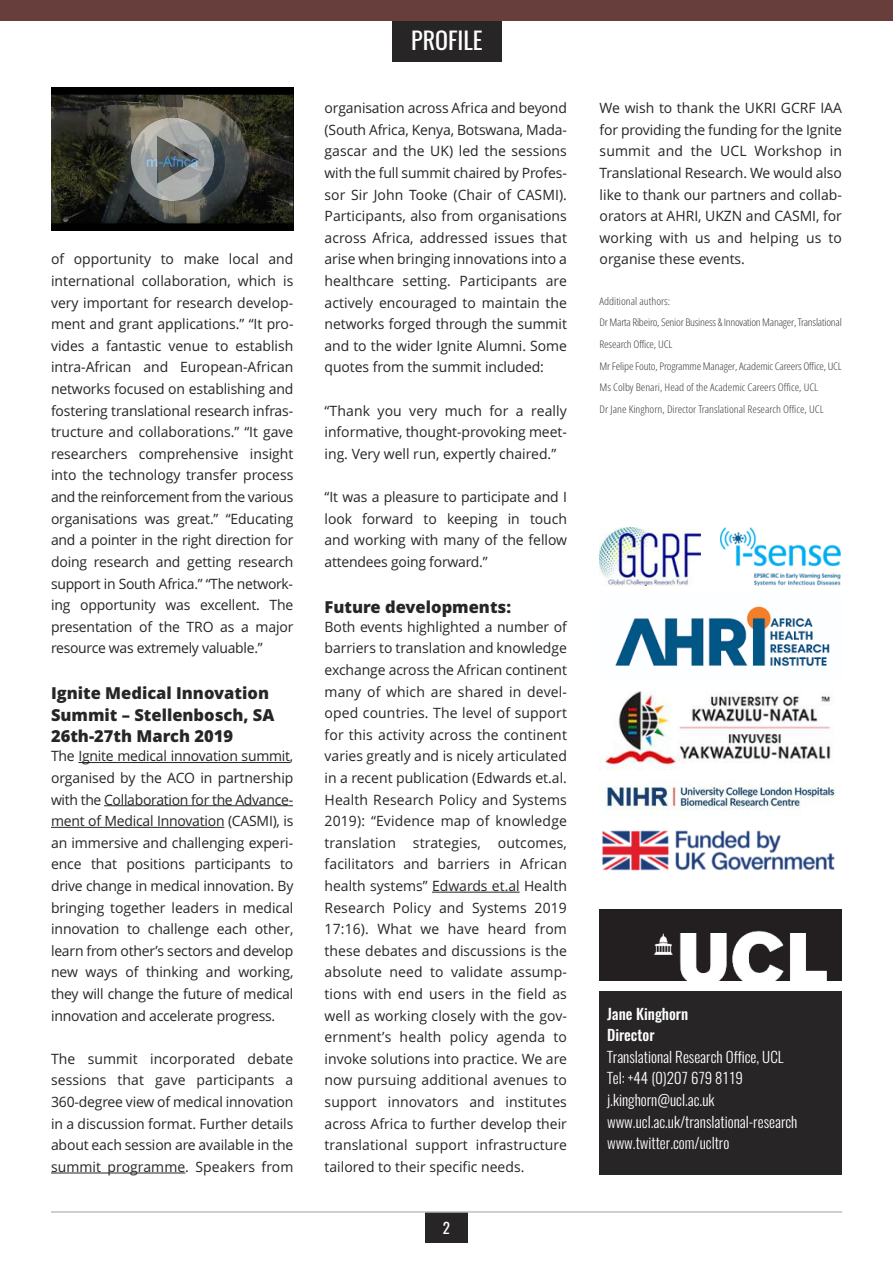
<style>
.page{position:relative;width:893px;height:1263px;background:#fff}
.page>*{position:absolute;margin:0;border:0;box-sizing:border-box;transform-origin:0 0}
.t1{font:24px "Oswald";color:#fff}
.t2{font:800 16.5px/21.6px "Open Sans";color:#272526}
.t3{font:300 15px/21.6px "Oswald";color:#fff}
.t4{font:500 15px/21.6px "Oswald";color:#fff}
.t5{font:15px "Oswald";color:#fff}
.t6{font:14.25px/21.6px "Open Sans";letter-spacing:-.005em;color:#272526;text-align:justify}
.t7{font:300 condensed 10.5px/21.6px "Open Sans";letter-spacing:-.015em;color:#3c3b3c;scale:1.1 1}
</style>
<div class="page">
<hr style="left:78px;top:762px;width:212px;height:1px;background:#272526">
<hr style="left:104px;top:805px;width:185px;height:1px;background:#272526">
<hr style="left:51px;top:827px;width:173px;height:1px;background:#272526">
<hr style="left:51px;top:1172px;width:134px;height:1px;background:#272526">
<hr style="left:432px;top:892px;width:88px;height:1px;background:#272526">
<div style="left:600px;top:991px;width:242px;height:184px;background:#272526"></div>
<img style="left:600px;top:909px;width:242px;height:71px">
<div style="left:425px;top:1212px;width:43px;height:31px;background:#272526"></div>
<div style="left:392px;top:18px;width:110px;height:44px;background:#272526"></div>
<div style="left:0;top:0;width:893px;height:21px;background:#673e3b"></div>
<hr style="left:51px;top:1211px;width:791px;height:2px;background:#bebebe">
<img style="left:600px;top:528px;width:101px;height:57px">
<img style="left:600px;top:691px;width:231px;height:78px">
<img style="left:615px;top:606px;width:215px;height:61px">
<img style="left:602px;top:830px;width:233px;height:41px">
<img style="left:606px;top:783px;width:230px;height:27px">
<img style="left:720px;top:528px;width:121px;height:57px">
<div style="left:51px;top:87px;width:242px;height:144px;background:#000"></div>
<img style="left:51px;top:95px;width:242px;height:128px">
<img style="left:131px;top:117px;width:83px;height:84px">
<p class="t6" style="left:51px;top:249px;width:244px">of opportunity to make local and international collaboration, which is very important for research develop&shy;ment and grant applications.” “It pro&shy;vides a fantastic venue to establish intra-African and European-African networks focused on establishing and fostering translational research infras&shy;tructure and collaborations.” “It gave researchers comprehensive insight into the technology transfer process and the reinforcement from the various organisations was great.” “Educating and a pointer in the right direction for doing research and getting research support in South Africa.” “The network&shy;ing opportunity was excellent. The presentation of the TRO as a major resource was extremely valuable.”</p>
<p class="t2" style="left:51px;top:683px;width:225px">Ignite Medical Innovation<br>Summit – Stellenbosch, SA<br>26th-27th March 2019</p>
<p class="t6" style="left:51px;top:746px;width:244px">The Ignite medical innovation summit, organised by the ACO in partnership with the Collaboration for the Advance&shy;ment of Medical Innovation (CASMI), is an immersive and challenging experi&shy;ence that positions participants to drive change in medical innovation. By bringing together leaders in medical innovation to challenge each other, learn from other’s sectors and develop new ways of thinking and working, they will change the future of medical innovation and accelerate progress.</p>
<p class="t6" style="left:51px;top:1048px;width:244px">The summit incorporated debate sessions that gave participants a 360-degree view of medical innovation in a discussion format. Further details about each session are available in the summit programme. Speakers from</p>
<h1 class="t1" style="left:411px;top:28px;width:73px">PROFILE</h1>
<p class="t6" style="left:325px;top:98px;width:244px">organisation across Africa and beyond (South Africa, Kenya, Botswana, Mada&shy;gascar and the UK) led the sessions with the full summit chaired by Profes&shy;sor Sir John Tooke (Chair of CASMI).<br>Participants, also from organisations across Africa, addressed issues that arise when bringing innovations into a healthcare setting. Participants are actively encouraged to maintain the networks forged through the summit and to the wider Ignite Alumni. Some quotes from the summit included:</p>
<p class="t6" style="left:325px;top:400px;width:244px">“Thank you very much for a really informative, thought-provoking meet&shy;ing. Very well run, expertly chaired.”</p>
<p class="t6" style="left:325px;top:486px;width:244px">“It was a pleasure to participate and I look forward to keeping in touch and working with many of the fellow attendees going forward.”</p>
<p class="t2" style="left:325px;top:596px;width:188px">Future developments:</p>
<p class="t6" style="left:325px;top:616px;width:244px">Both events highlighted a number of barriers to translation and knowledge exchange across the African continent many of which are shared in devel&shy;oped countries. The level of support for this activity across the continent varies greatly and is nicely articulated in a recent publication (Edwards et.al.<br>Health Research Policy and Systems 2019): “Evidence map of knowledge translation strategies, outcomes, facilitators and barriers in African health systems” Edwards et.al Health Research Policy and Systems 2019<br>17:16). What we have heard from these debates and discussions is the absolute need to validate assump&shy;tions with end users in the field as well as working closely with the gov&shy;ernment’s health policy agenda to invoke solutions into practice. We are now pursuing additional avenues to support innovators and institutes across Africa to further develop their translational support infrastructure tailored to their specific needs.</p>
<p class="t5" style="left:443px;top:1219px;width:9px">2</p>
<p class="t6" style="left:600px;top:98px;width:244px">We wish to thank the UKRI GCRF IAA for providing the funding for the Ignite summit and the UCL Workshop in Translational Research. We would also like to thank our partners and collab&shy;orators at AHRI, UKZN and CASMI, for working with us and helping us to organise these events.</p>
<p class="t7" style="left:600px;top:290px;width:222px">Additional authors:<br>DrMarta Ribeiro,Senior Business &amp; InnovationManager,Translational Research Office, UCL<br>MrFelipeFouto, ProgrammeManager,Academic Careers Office, UCL Ms Colby Benari, Head of the Academic Careers Office, UCL<br>Dr Jane Kinghorn, Director Translational Research Office, UCL</p>
<p class="t4" style="left:607px;top:1003px;width:83px">Jane Kinghorn<br>Director</p>
<p class="t3" style="left:607px;top:1047px;width:192px">Translational Research Office, UCL<br>Tel: +44 (0)207 679 8119 j.kinghorn@ucl.ac.uk www.ucl.ac.uk/translational-research www.twitter.com/ucltro</p>
</div>
